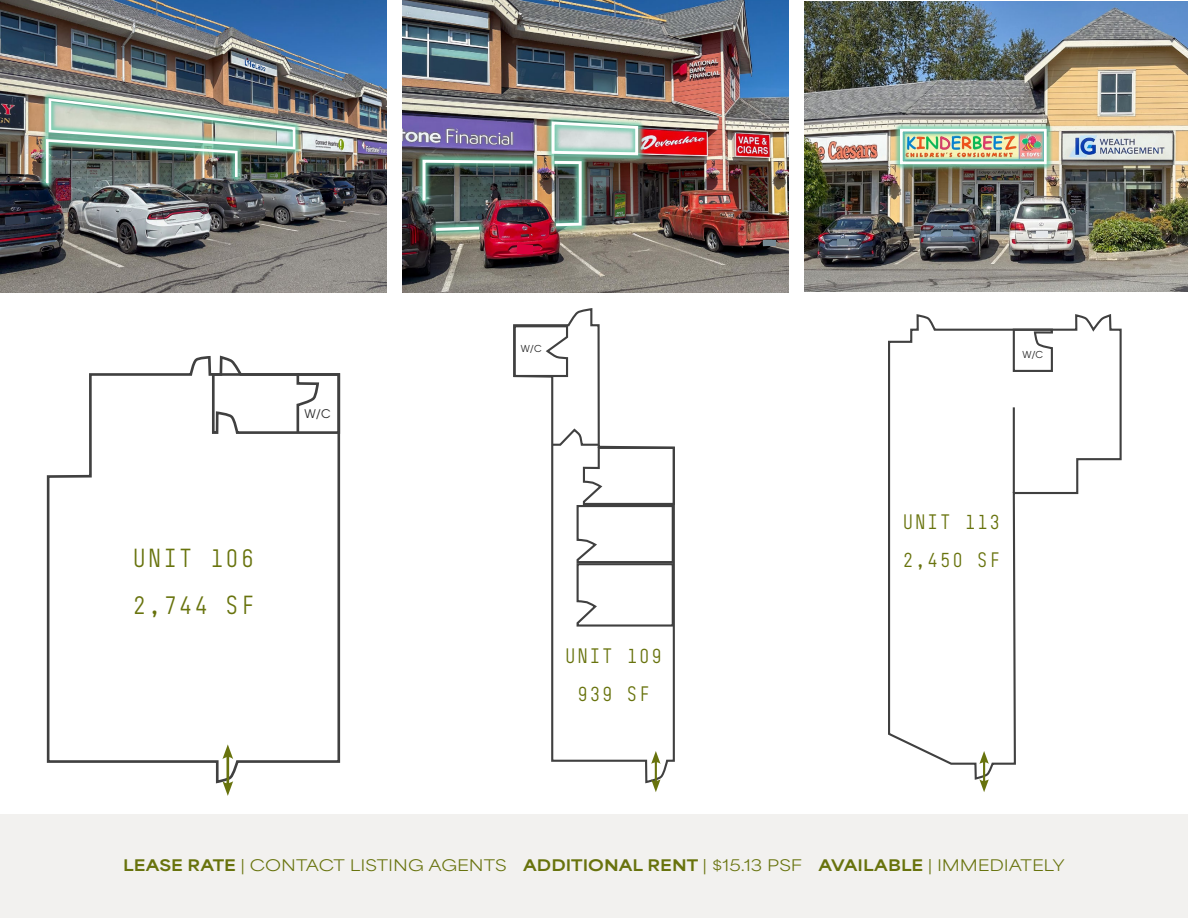
<style>
.page{position:relative;width:1188px;height:918px;background:#fff}
.page>*{position:absolute;margin:0;border:0;box-sizing:border-box;transform-origin:0 0}
.t1{font:300 23.85px/47.5px "BC Sklonar";letter-spacing:.1em;color:#68730d}
.t2{font:300 19.05px/38.1px "BC Sklonar";letter-spacing:.1em;color:#68730d;text-align:center}
.t3{font:15px "Area Extended";letter-spacing:-.005em;color:#68730d}
.t4{font:11.85px "ITC Avant Garde Pro";color:#262626}
.t5{font:9.45px "ITC Avant Garde Pro";color:#262626}
.s1{font-weight:900}
</style>
<div class="page">
<div style="left:0;top:814px;width:1188px;height:104px;background:#f2f1ef"></div>
<svg style="left:46px;top:355px;width:295px;height:429px"></svg>
<svg style="left:211px;top:371px;width:130px;height:64px"></svg>
<hr style="left:227px;top:754px;width:2px;height:32px;background:#68730d">
<svg style="left:222px;top:744px;width:11px;height:15px"></svg>
<svg style="left:222px;top:781px;width:11px;height:15px"></svg>
<svg style="left:551px;top:308px;width:124px;height:474px"></svg>
<svg style="left:513px;top:324px;width:56px;height:54px"></svg>
<svg style="left:551px;top:425px;width:124px;height:203px"></svg>
<hr style="left:655px;top:760px;width:2px;height:23px;background:#68730d">
<svg style="left:651px;top:751px;width:10px;height:13px"></svg>
<svg style="left:651px;top:779px;width:10px;height:13px"></svg>
<svg style="left:888px;top:314px;width:234px;height:466px"></svg>
<svg style="left:1012px;top:328px;width:42px;height:45px"></svg>
<hr style="left:1013px;top:407px;width:2px;height:86px;background:#404040">
<hr style="left:983px;top:760px;width:2px;height:23px;background:#68730d">
<svg style="left:979px;top:751px;width:10px;height:13px"></svg>
<svg style="left:979px;top:779px;width:10px;height:13px"></svg>
<img style="left:0;top:0;width:387px;height:293px">
<div style="left:42px;top:92px;width:259px;height:63px;background:#6accab;opacity:.75"></div>
<div style="left:40px;top:133px;width:204px;height:56px;background:#6accab;opacity:.75"></div>
<img style="left:45px;top:97px;width:252px;height:87px">
<svg style="left:181px;top:223px;width:15px;height:11px"></svg>
<svg style="left:5px;top:215px;width:20px;height:10px"></svg>
<img style="left:402px;top:0;width:387px;height:293px">
<div style="left:545px;top:115px;width:100px;height:47px;background:#6accab;opacity:.75"></div>
<div style="left:548px;top:154px;width:40px;height:79px;background:#6accab;opacity:.75"></div>
<img style="left:550px;top:120px;width:90px;height:108px">
<div style="left:416px;top:153px;width:124px;height:55px;background:#6accab;opacity:.75"></div>
<img style="left:421px;top:158px;width:115px;height:46px">
<div style="left:429px;top:220px;width:57px;height:18px;background:#6accab;opacity:.75"></div>
<svg style="left:433px;top:225px;width:49px;height:7px"></svg>
<div style="left:517px;top:245px;width:16px;height:9px;background:#db013d"></div>
<div style="left:763px;top:240px;width:13px;height:6px;background:#758893"></div>
<img style="left:804px;top:1px;width:384px;height:291px">
<div style="left:837px;top:240px;width:12px;height:5px;background:#758893"></div>
<div style="left:941px;top:230px;width:12px;height:6px;background:#758893"></div>
<div style="left:1036px;top:232px;width:12px;height:5px;background:#e5e8eb"></div>
<div style="left:894px;top:123px;width:159px;height:47px;background:#6accab;opacity:.75"></div>
<div style="left:900px;top:129px;width:147px;height:35px;border:3px solid #fff"></div>
<h1 class="t1" style="left:133px;top:534px;width:123px">UNIT 106<br>2,744 SF</h1>
<p class="t4" style="left:304px;top:406px;width:28px">W/C</p>
<p class="t5" style="left:521px;top:343px;width:23px">W/C</p>
<p class="t2" style="left:565px;top:637px;width:99px">UNIT 109<br>939 SF</p>
<p class="t5" style="left:1022px;top:349px;width:23px">W/C</p>
<p class="t2" style="left:903px;top:503px;width:99px;text-align:left">UNIT 113<br>2,450 SF</p>
<p class="t3" style="left:123px;top:852px;width:943px"><span class="s1">LEASE RATE</span> | CONTACT LISTING AGENTS <span class="s1">ADDITIONAL RENT</span> | $15.13 PSF <span class="s1">AVAILABLE</span> | IMMEDIATELY</p>
</div>
